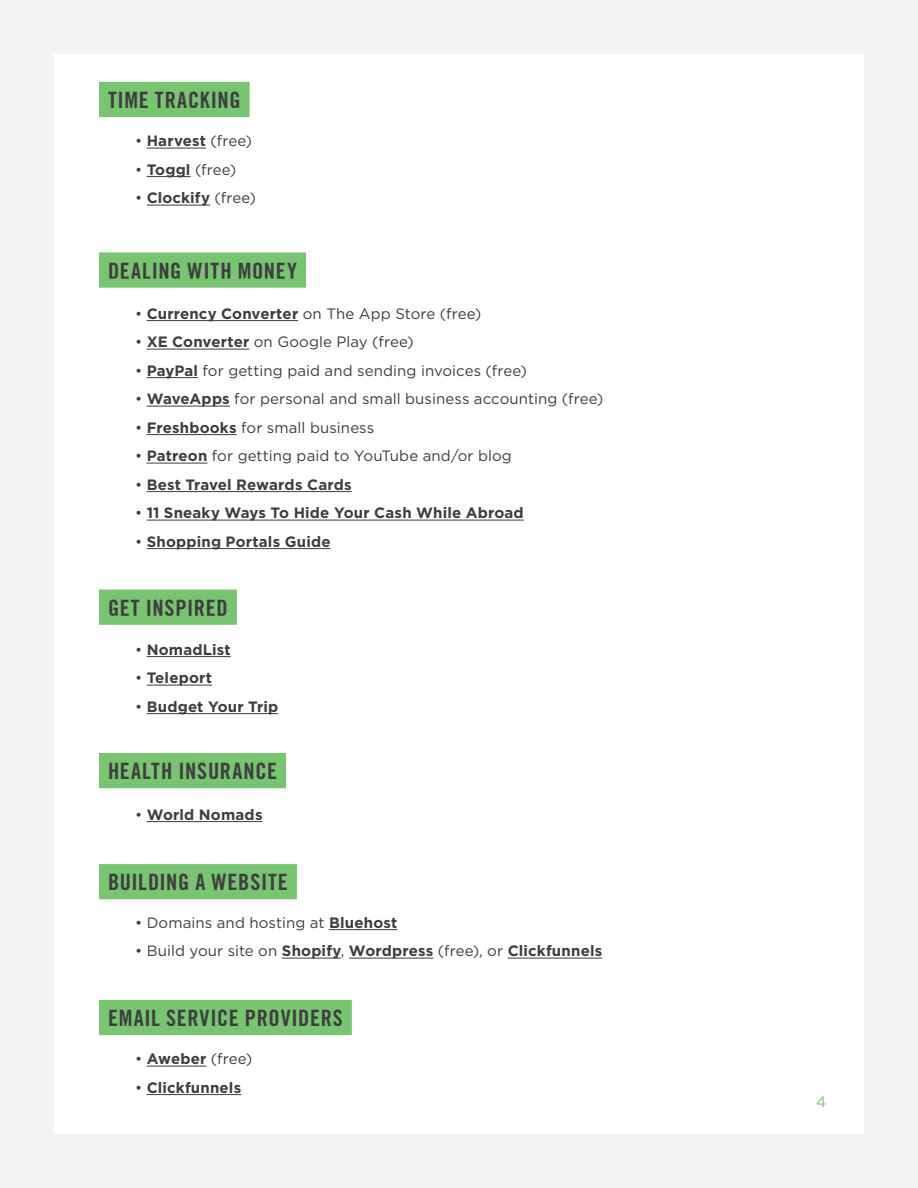
<style>
.page{position:relative;width:918px;height:1188px;background:#f2f3f4}
.page>*{position:absolute;margin:0;border:0;box-sizing:border-box;transform-origin:0 0}
.t1{font:22.5px "Trade Gothic Bold Cond Twenty";letter-spacing:.035em;color:#3e3e3f}
.t2{font:15px "Gotham";letter-spacing:.005em;color:#3e3e3f}
.t3{font:700 15px "Gotham";letter-spacing:.01em;color:#3e3e3f}
.t4{font:15px "Gotham";color:#78c471}
.s1{font-weight:700}
.s2{font-weight:400}
</style>
<div class="page">
<div style="left:54px;top:54px;width:810px;height:1080px;background:#fff"></div>
<hr style="left:147px;top:148px;width:59px;height:1px;background:#3e3e3f">
<hr style="left:147px;top:176px;width:44px;height:1px;background:#3e3e3f">
<hr style="left:147px;top:205px;width:63px;height:1px;background:#3e3e3f">
<hr style="left:147px;top:320px;width:151px;height:1px;background:#3e3e3f">
<hr style="left:147px;top:349px;width:102px;height:1px;background:#3e3e3f">
<hr style="left:147px;top:377px;width:51px;height:1px;background:#3e3e3f">
<hr style="left:147px;top:406px;width:83px;height:1px;background:#3e3e3f">
<hr style="left:147px;top:434px;width:90px;height:1px;background:#3e3e3f">
<hr style="left:147px;top:463px;width:60px;height:1px;background:#3e3e3f">
<hr style="left:147px;top:491px;width:205px;height:1px;background:#3e3e3f">
<hr style="left:147px;top:520px;width:377px;height:1px;background:#3e3e3f">
<hr style="left:147px;top:548px;width:184px;height:1px;background:#3e3e3f">
<hr style="left:147px;top:656px;width:84px;height:1px;background:#3e3e3f">
<hr style="left:147px;top:685px;width:65px;height:1px;background:#3e3e3f">
<hr style="left:147px;top:713px;width:131px;height:1px;background:#3e3e3f">
<hr style="left:147px;top:821px;width:116px;height:1px;background:#3e3e3f">
<hr style="left:329px;top:929px;width:68px;height:1px;background:#3e3e3f">
<hr style="left:282px;top:958px;width:59px;height:1px;background:#3e3e3f">
<hr style="left:349px;top:958px;width:84px;height:1px;background:#3e3e3f">
<hr style="left:508px;top:958px;width:94px;height:1px;background:#3e3e3f">
<hr style="left:147px;top:1066px;width:59px;height:1px;background:#3e3e3f">
<hr style="left:147px;top:1094px;width:94px;height:1px;background:#3e3e3f">
<div style="left:99px;top:753px;width:187px;height:36px;background:#78c471"></div>
<div style="left:99px;top:864px;width:198px;height:36px;background:#78c471"></div>
<div style="left:99px;top:999px;width:253px;height:37px;background:#78c471"></div>
<div style="left:99px;top:81px;width:151px;height:36px;background:#78c471"></div>
<div style="left:99px;top:252px;width:207px;height:36px;background:#78c471"></div>
<div style="left:99px;top:589px;width:138px;height:36px;background:#78c471"></div>
<p class="t1" style="left:108px;top:86px;width:134px">TIME TRACKING</p>
<p class="t2" style="left:135px;top:132px;width:118px">• <span class="s1">Harvest</span> (free)</p>
<p class="t2" style="left:135px;top:161px;width:103px">• <span class="s1">Toggl</span> (free)</p>
<p class="t3" style="left:135px;top:189px;width:122px"><span class="s2">•</span> Clockify <span class="s2">(free)</span></p>
<p class="t1" style="left:108px;top:257px;width:191px">DEALING WITH MONEY</p>
<p class="t2" style="left:135px;top:305px;width:348px">• <span class="s1">Currency Converter</span> on The App Store (free)</p>
<p class="t2" style="left:135px;top:333px;width:280px">• <span class="s1">XE Converter</span> on Google Play (free)</p>
<p class="t2" style="left:135px;top:362px;width:393px">• <span class="s1">PayPal</span> for getting paid and sending invoices (free)</p>
<p class="t2" style="left:135px;top:390px;width:470px">• <span class="s1">WaveApps</span> for personal and small business accounting (free)</p>
<p class="t2" style="left:135px;top:419px;width:241px">• <span class="s1">Freshbooks</span> for small business</p>
<p class="t2" style="left:135px;top:447px;width:378px">• <span class="s1">Patreon</span> for getting paid to YouTube and/or blog</p>
<p class="t3" style="left:135px;top:476px;width:218px"><span class="s2">•</span> Best Travel Rewards Cards</p>
<p class="t3" style="left:135px;top:504px;width:390px"><span class="s2">•</span> 11 Sneaky Ways To Hide Your Cash While Abroad</p>
<p class="t3" style="left:135px;top:533px;width:197px"><span class="s2">•</span> Shopping Portals Guide</p>
<p class="t1" style="left:108px;top:594px;width:121px">GET INSPIRED</p>
<p class="t3" style="left:135px;top:641px;width:97px"><span class="s2">•</span> NomadList</p>
<p class="t3" style="left:135px;top:669px;width:78px"><span class="s2">•</span> Teleport</p>
<p class="t3" style="left:135px;top:698px;width:145px"><span class="s2">•</span> Budget Your Trip</p>
<p class="t1" style="left:108px;top:758px;width:171px">HEALTH INSURANCE</p>
<p class="t3" style="left:135px;top:806px;width:129px"><span class="s2">•</span> World Nomads</p>
<p class="t1" style="left:108px;top:869px;width:181px">BUILDING A WEBSITE</p>
<p class="t2" style="left:135px;top:914px;width:264px">• Domains and hosting at <span class="s1">Bluehost</span></p>
<p class="t3" style="left:135px;top:942px;width:469px"><span class="s2">• Build your site on</span> Shopify<span class="s2">,</span> Wordpress <span class="s2">(free), or</span> Clickfunnels</p>
<p class="t1" style="left:108px;top:1004px;width:236px">EMAIL SERVICE PROVIDERS</p>
<p class="t2" style="left:135px;top:1050px;width:119px">• <span class="s1">Aweber</span> (free)</p>
<p class="t3" style="left:135px;top:1079px;width:108px"><span class="s2">•</span> Clickfunnels</p>
<p class="t4" style="left:816px;top:1093px;width:12px">4</p>
</div>
